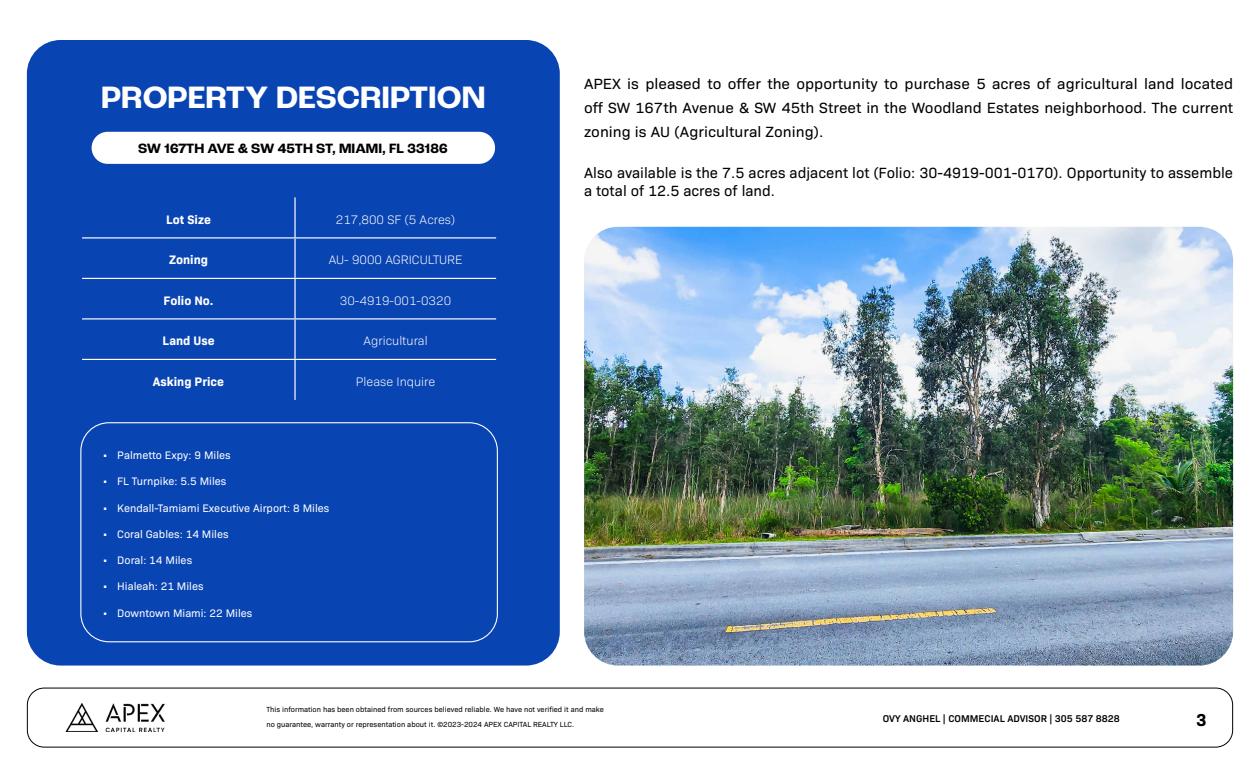
<style>
.page{position:relative;width:1260px;height:765px;background:#fff}
.page>*{position:absolute;margin:0;border:0;box-sizing:border-box;transform-origin:0 0}
.t1{font:700 32.5px "Roc Grotesk";color:#fff}
.t2{font:700 17.5px "Bio Sans";color:#000}
.t3{font:15px/23.8px "Bio Sans";color:#000;text-align:justify;scale:1.04 1}
.t4{font:15px/18px "Bio Sans";color:#000}
.t5{font:700 14.12px "Roc Grotesk";color:#000}
.t6{font:300 12.5px "Bio Sans";color:#fff}
.t7{font:700 12.5px "Bio Sans";color:#fff}
.t8{font:11px "Bio Sans";color:#fff}
.t9{font:600 10px "Bio Sans";color:#000}
.t10{font:7.5px/15px "Bio Sans";color:#000}
</style>
<div class="page">
<div style="left:27px;top:688px;width:1206px;height:60px;border:1px solid #000;border-radius:17px"></div>
<div style="left:27px;top:40px;width:533px;height:626px;background:#0944b3;border-radius:34px"></div>
<img style="left:584px;top:227px;width:649px;height:439px">
<div style="left:92px;top:132px;width:403px;height:32px;background:#fff;border-radius:16px"></div>
<hr style="left:294px;top:197px;width:2px;height:40px;background:#fff">
<hr style="left:82px;top:237px;width:213px;height:2px;background:#fff">
<hr style="left:295px;top:237px;width:201px;height:2px;background:#fff">
<hr style="left:294px;top:239px;width:2px;height:39px;background:#fff">
<hr style="left:82px;top:278px;width:213px;height:1px;background:#fff">
<hr style="left:295px;top:278px;width:201px;height:1px;background:#fff">
<hr style="left:294px;top:279px;width:2px;height:39px;background:#fff">
<hr style="left:82px;top:318px;width:213px;height:2px;background:#fff">
<hr style="left:295px;top:318px;width:201px;height:2px;background:#fff">
<hr style="left:294px;top:320px;width:2px;height:39px;background:#fff">
<hr style="left:82px;top:359px;width:213px;height:1px;background:#fff">
<hr style="left:295px;top:359px;width:201px;height:1px;background:#fff">
<hr style="left:294px;top:360px;width:2px;height:40px;background:#fff">
<div style="left:80px;top:422px;width:418px;height:220px;border:1px solid #fff;border-radius:28px"></div>
<h1 class="t1" style="left:101px;top:77px;width:386px">PROPERTY DESCRIPTION</h1>
<p class="t5" style="left:138px;top:140px;width:311px">SW 167TH AVE &amp; SW 45TH ST, MIAMI, FL 33186</p>
<p class="t7" style="left:166px;top:210px;width:46px">Lot Size</p>
<p class="t6" style="left:336px;top:210px;width:121px">217,800 SF (5 Acres)</p>
<p class="t7" style="left:169px;top:250px;width:41px">Zoning</p>
<p class="t6" style="left:329px;top:251px;width:135px">AU- 9000 AGRICULTURE</p>
<p class="t7" style="left:164px;top:291px;width:51px">Folio No.</p>
<p class="t6" style="left:340px;top:291px;width:113px">30-4919-001-0320</p>
<p class="t7" style="left:162px;top:331px;width:54px">Land Use</p>
<p class="t6" style="left:363px;top:332px;width:66px">Agricultural</p>
<p class="t7" style="left:153px;top:372px;width:73px">Asking Price</p>
<p class="t6" style="left:356px;top:372px;width:81px">Please Inquire</p>
<p class="t8" style="left:102px;top:447px;width:130px">• Palmetto Expy: 9 Miles</p>
<p class="t8" style="left:102px;top:473px;width:126px">• FL Turnpike: 5.5 Miles</p>
<p class="t8" style="left:102px;top:500px;width:229px">• Kendall-Tamiami Executive Airport: 8 Miles</p>
<p class="t8" style="left:102px;top:526px;width:128px">• Coral Gables: 14 Miles</p>
<p class="t8" style="left:102px;top:552px;width:91px">• Doral: 14 Miles</p>
<p class="t8" style="left:102px;top:578px;width:103px">• Hialeah: 21 Miles</p>
<p class="t8" style="left:102px;top:605px;width:152px">• Downtown Miami: 22 Miles</p>
<p class="t3" style="left:584px;top:71px;width:626px">APEX is pleased to offer the opportunity to purchase 5 acres of agricultural land located off SW 167th Avenue &amp; SW 45th Street in the Woodland Estates neighborhood. The current zoning is AU (Agricultural Zoning).</p>
<p class="t4" style="left:584px;top:163px;width:651px">Also available is the 7.5 acres adjacent lot (Folio: 30-4919-001-0170). Opportunity to assemble a total of 12.5 acres of land.</p>
<p class="t10" style="left:266px;top:701px;width:339px">This information has been obtained from sources believed reliable. We have not verified it and make no guarantee, warranty or representation about it. ©2023-2024 APEX CAPITAL REALTY LLC.</p>
<p class="t9" style="left:883px;top:711px;width:238px">OVY ANGHEL | COMMECIAL ADVISOR | 305 587 8828</p>
<p class="t2" style="left:1196px;top:707px;width:12px">3</p>
</div>
